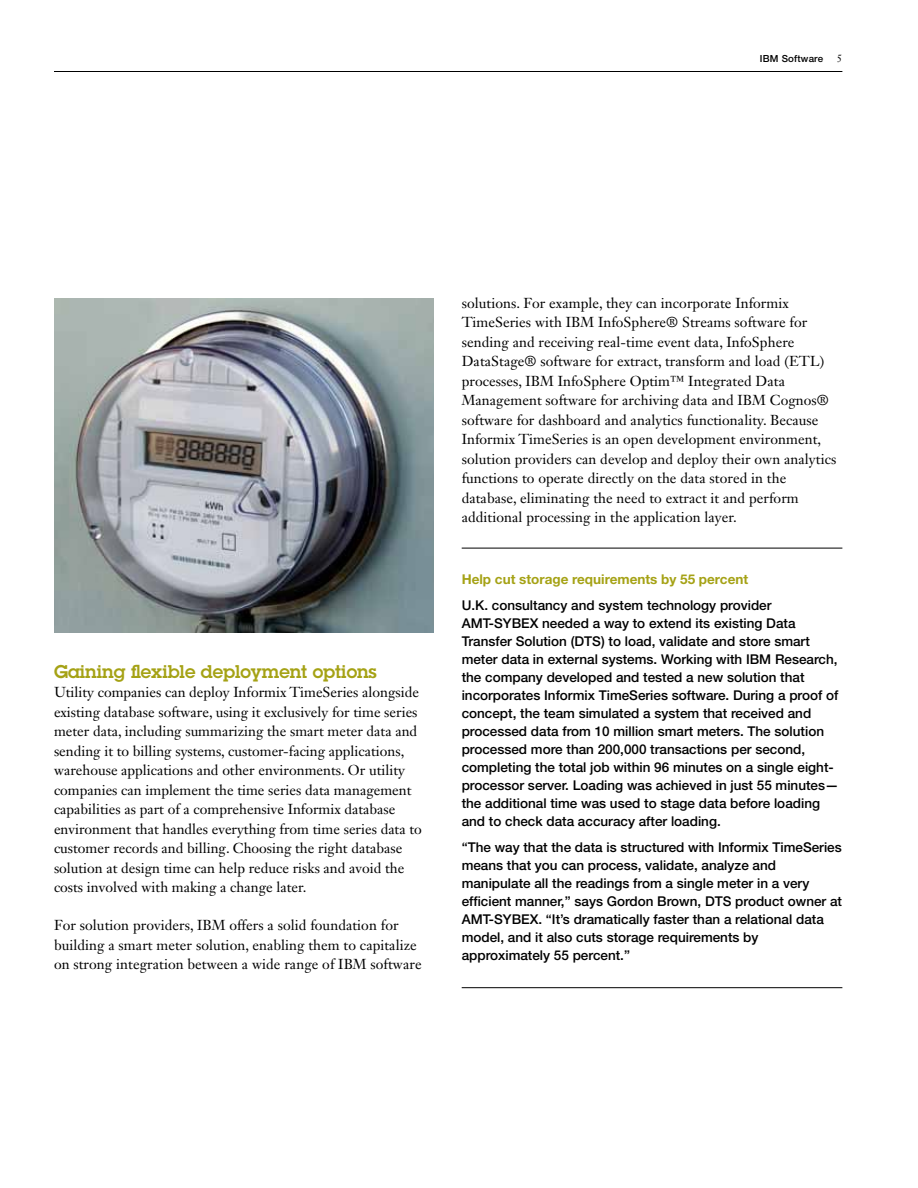
<style>
.page{position:relative;width:918px;height:1188px;background:#fff}
.page>*{position:absolute;margin:0;border:0;box-sizing:border-box;transform-origin:0 0}
.t1{font:600 18px "Lubalin Graph Std";color:#a5a215}
.t2{font:14.25px/19.5px "Janson Text LT Std";letter-spacing:.005em;color:#000}
.t3{font:500 13.5px/18px "Helvetica Neue LT Pro";color:#000}
.t4{font:700 13.5px "Helvetica Neue LT Pro";color:#a5a215}
.t5{font:10.5px "Janson Text LT Std";color:#000}
.t6{font:500 9.75px "Helvetica Neue LT Pro";letter-spacing:.02em;color:#000}
</style>
<div class="page">
<hr style="left:54px;top:71px;width:788px;height:1px;background:#000">
<hr style="left:462px;top:548px;width:380px;height:1px;background:#000">
<hr style="left:462px;top:987px;width:380px;height:1px;background:#000">
<img style="left:54px;top:299px;width:380px;height:333px">
<p class="t6" style="left:760px;top:53px;width:65px">IBM Software</p>
<p class="t5" style="left:837px;top:52px;width:7px">5</p>
<h4 class="t1" style="left:54px;top:660px;width:324px">Gaining flexible deployment options</h4>
<p class="t2" style="left:54px;top:683px;width:369px">Utility companies can deploy Informix TimeSeries alongside existing database software, using it exclusively for time series meter data, including summarizing the smart meter data and sending it to billing systems, customer-facing applications, warehouse applications and other environments. Or utility companies can implement the time series data management capabilities as part of a comprehensive Informix database environment that handles everything from time series data to customer records and billing. Choosing the right database solution at design time can help reduce risks and avoid the costs involved with making a change later.</p>
<p class="t2" style="left:54px;top:915px;width:369px">For solution providers, IBM offers a solid foundation for building a smart meter solution, enabling them to capitalize on strong integration between a wide range of IBM software</p>
<p class="t2" style="left:462px;top:293px;width:376px">solutions. For example, they can incorporate Informix TimeSeries with IBM InfoSphere® Streams software for sending and receiving real-time event data, InfoSphere DataStage® software for extract, transform and load (ETL) processes, IBM InfoSphere Optim™ Integrated Data Management software for archiving data and IBM Cognos® software for dashboard and analytics functionality. Because Informix TimeSeries is an open development environment, solution providers can develop and deploy their own analytics functions to operate directly on the data stored in the database, eliminating the need to extract it and perform additional processing in the application layer.</p>
<p class="t4" style="left:462px;top:571px;width:288px">Help cut storage requirements by 55 percent</p>
<p class="t3" style="left:462px;top:596px;width:378px">U.K. consultancy and system technology provider AMT-SYBEX needed a way to extend its existing Data Transfer Solution (DTS) to load, validate and store smart meter data in external systems. Working with IBM Research, the company developed and tested a new solution that incorporates Informix TimeSeries software. During a proof of concept, the team simulated a system that received and processed data from 10 million smart meters. The solution processed more than 200,000 transactions per second, completing the total job within 96 minutes on a single eight&shy;processor server. Loading was achieved in just 55 minutes— the additional time was used to stage data before loading and to check data accuracy after loading.</p>
<p class="t3" style="left:462px;top:838px;width:382px">“The way that the data is structured with Informix TimeSeries means that you can process, validate, analyze and manipulate all the readings from a single meter in a very efficient manner,” says Gordon Brown, DTS product owner at AMT-SYBEX. “It’s dramatically faster than a relational data model, and it also cuts storage requirements by approximately 55 percent.”</p>
</div>
